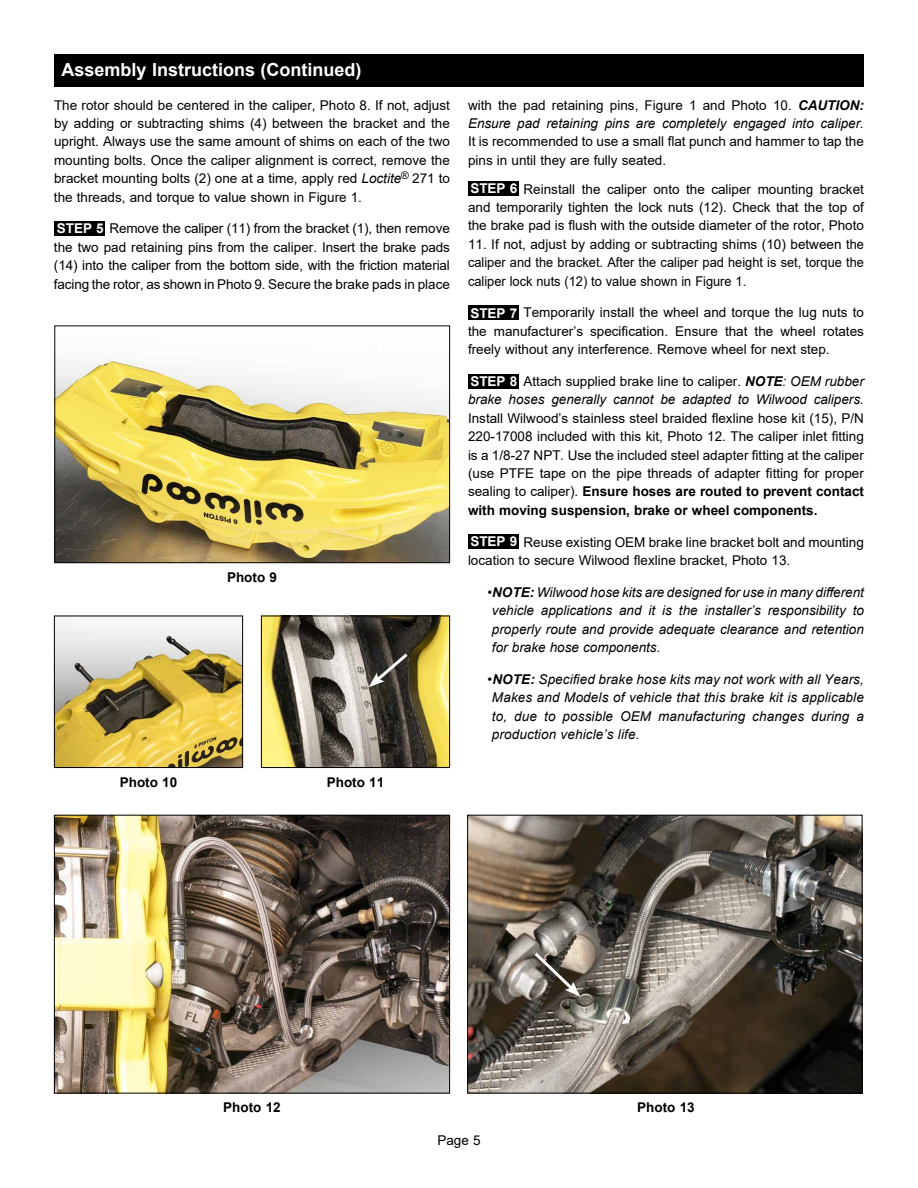
<style>
.page{position:relative;width:918px;height:1188px;background:#fff}
.page>*{position:absolute;margin:0;border:0;box-sizing:border-box;transform-origin:0 0}
.t1{font:700 18px "Arial";color:#fff}
.t2{font:13.5px/18.3px "Arial";color:#000;text-align:justify}
.t3{font:italic 13.5px/18.3px "Arial";color:#000;text-align:justify}
.t4{font:700 13.5px "Arial";color:#000}
.t5{font:700 13.5px "Arial";color:#fff}
.s1{font-style:italic}
.s2{font-weight:700;color:#fff}
.s3{font-style:normal}
.s4{font-weight:700}
</style>
<div class="page">
<img style="left:469px;top:817px;width:391px;height:275px">
<div style="left:467px;top:815px;width:395px;height:279px;border:1px solid #000"></div>
<img style="left:56px;top:817px;width:392px;height:275px">
<div style="left:54px;top:815px;width:396px;height:279px;border:1px solid #000"></div>
<img style="left:56px;top:622px;width:185px;height:144px">
<div style="left:54px;top:616px;width:189px;height:152px;border:1px solid #000"></div>
<img style="left:263px;top:618px;width:185px;height:148px">
<div style="left:261px;top:616px;width:189px;height:152px;border:1px solid #000"></div>
<img style="left:56px;top:358px;width:392px;height:203px">
<div style="left:54px;top:326px;width:396px;height:237px;border:1px solid #000"></div>
<svg style="left:531px;top:949px;width:49px;height:48px;background:#7a736a"></svg>
<svg style="left:369px;top:650px;width:42px;height:37px;background:#4d4944"></svg>
<div style="left:54px;top:54px;width:810px;height:32px;background:#000"></div>
<div style="left:54px;top:221px;width:51px;height:15px;background:#000"></div>
<div style="left:468px;top:181px;width:51px;height:15px;background:#000"></div>
<div style="left:468px;top:305px;width:51px;height:15px;background:#000"></div>
<div style="left:468px;top:374px;width:51px;height:15px;background:#000"></div>
<div style="left:468px;top:534px;width:51px;height:15px;background:#000"></div>
<h1 class="t1" style="left:62px;top:57px;width:302px">Assembly Instructions (Continued)</h1>
<p class="t2" style="left:54px;top:96px;width:398px">The rotor should be centered in the caliper, Photo 8. If not, adjust by adding or subtracting shims (4) between the bracket and the upright. Always use the same amount of shims on each of the two mounting bolts. Once the caliper alignment is correct, remove the bracket mounting bolts (2) one at a time, apply red <span class="s1">Loctite</span><sup>®</sup> 271 to the threads, and torque to value shown in Figure 1.</p>
<p class="t2" style="left:54px;top:219px;width:397px"><span class="s2">STEP 5</span> Remove the caliper (11) from the bracket (1), then remove the two pad retaining pins from the caliper. Insert the brake pads (14) into the caliper from the bottom side, with the friction material facing the rotor, as shown in Photo 9. Secure the brake pads in place</p>
<p class="t4" style="left:227px;top:568px;width:51px">Photo 9</p>
<p class="t4" style="left:120px;top:772px;width:59px">Photo 10</p>
<p class="t4" style="left:327px;top:772px;width:59px">Photo 11</p>
<p class="t3" style="left:468px;top:96px;width:397px"><span class="s3">with the pad retaining pins, Figure 1 and Photo 10.</span> <span class="s4">CAUTION:<br></span>Ensure pad retaining pins are completely engaged into caliper.</p>
<p class="t2" style="left:468px;top:132px;width:397px">It is recommended to use a small flat punch and hammer to tap the pins in until they are fully seated.</p>
<p class="t2" style="left:468px;top:180px;width:398px;text-indent:55px">Reinstall the caliper onto the caliper mounting bracket and temporarily tighten the lock nuts (12). Check that the top of the brake pad is flush with the outside diameter of the rotor, Photo</p>
<p class="t2" style="left:468px;top:235px;width:397px">11. If not, adjust by adding or subtracting shims (10) between the caliper and the bracket. After the caliper pad height is set, torque the caliper lock nuts (12) to value shown in Figure 1.</p>
<p class="t2" style="left:468px;top:304px;width:397px;text-indent:55px">Temporarily install the wheel and torque the lug nuts to the manufacturer’s specification. Ensure that the wheel rotates freely without any interference. Remove wheel for next step.</p>
<p class="t3" style="left:468px;top:372px;width:397px;text-align:right"><span class="s3">Attach supplied brake line to caliper.</span> <span class="s4">NOTE</span>: OEM rubber<br>brake hoses generally cannot be adapted to Wilwood calipers.</p>
<p class="t2" style="left:468px;top:409px;width:398px">Install Wilwood’s stainless steel braided flexline hose kit (15), P/N 220-17008 included with this kit, Photo 12. The caliper inlet fitting is a 1/8-27 NPT<span class="s1">.</span> Use the included steel adapter fitting at the caliper (use PTFE tape on the pipe threads of adapter fitting for proper sealing to caliper). <span class="s4">Ensure hoses are routed to prevent contact with moving suspension, brake or wheel components.</span></p>
<p class="t2" style="left:468px;top:533px;width:397px;text-indent:55px">Reuse existing OEM brake line bracket bolt and mounting location to secure Wilwood flexline bracket, Photo 13.</p>
<p class="t3" style="left:492px;top:583px;width:374px;text-indent:-4px"><span class="s3">•</span><span class="s4">NOTE:</span> Wilwood hose kits are designed for use in many different vehicle applications and it is the installer’s responsibility to properly route and provide adequate clearance and retention for brake hose components.</p>
<p class="t3" style="left:492px;top:670px;width:373px;text-indent:-4px"><span class="s3">•</span><span class="s4">NOTE:</span> Specified brake hose kits may not work with all Years, Makes and Models of vehicle that this brake kit is applicable to, due to possible OEM manufacturing changes during a production vehicle’s life.</p>
<p class="t5" style="left:470px;top:179px;width:48px">STEP 6</p>
<p class="t5" style="left:470px;top:303px;width:48px">STEP 7</p>
<p class="t5" style="left:470px;top:372px;width:48px">STEP 8</p>
<p class="t5" style="left:470px;top:532px;width:48px">STEP 9</p>
<p class="t4" style="left:223px;top:1098px;width:59px">Photo 12</p>
<p class="t4" style="left:637px;top:1098px;width:59px">Photo 13</p>
<p class="t2" style="left:437px;top:1131px;width:45px">Page 5</p>
</div>
